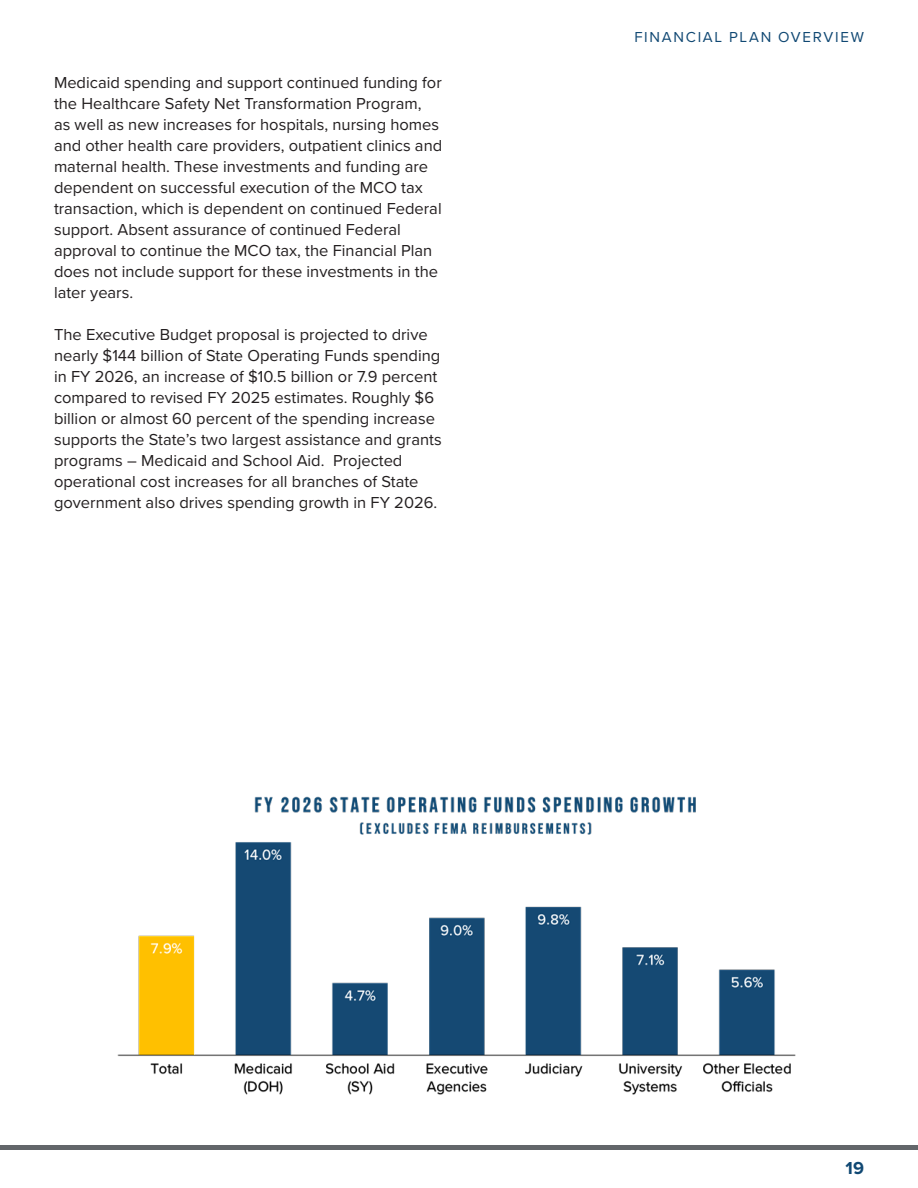
<style>
.page{position:relative;width:918px;height:1188px;background:#fff}
.page>*{position:absolute;margin:0;border:0;box-sizing:border-box;transform-origin:0 0}
.t1{font:700 18px "Proxima Nova";color:#104873}
.t2{font:16.5px/21px "Proxima Nova";color:#231f20}
.t3{font:15px "Proxima Nova";letter-spacing:.115em;color:#104873}
</style>
<div class="page">
<div style="left:0;top:1145px;width:918px;height:5px;background:#63666a"></div>
<img style="left:117px;top:796px;width:679px;height:299px">
<p class="t2" style="left:54px;top:71px;width:390px">Medicaid spending and support continued funding for the Healthcare Safety Net Transformation Program,<br>as well as new increases for hospitals, nursing homes and other health care providers, outpatient clinics and maternal health. These investments and funding are dependent on successful execution of the MCO tax transaction, which is dependent on continued Federal support. Absent assurance of continued Federal approval to continue the MCO tax, the Financial Plan does not include support for these investments in the later years.</p>
<p class="t2" style="left:54px;top:323px;width:389px">The Executive Budget proposal is projected to drive nearly $144 billion of State Operating Funds spending in FY 2026, an increase of $10.5 billion or 7.9 percent compared to revised FY 2025 estimates. Roughly $6 billion or almost 60 percent of the spending increase supports the State’s two largest assistance and grants programs – Medicaid and School Aid. Projected operational cost increases for all branches of State government also drives spending growth in FY 2026.</p>
<p class="t3" style="left:634px;top:26px;width:231px">FINANCIAL PLAN OVERVIEW</p>
<p class="t1" style="left:845px;top:1155px;width:20px">19</p>
</div>
